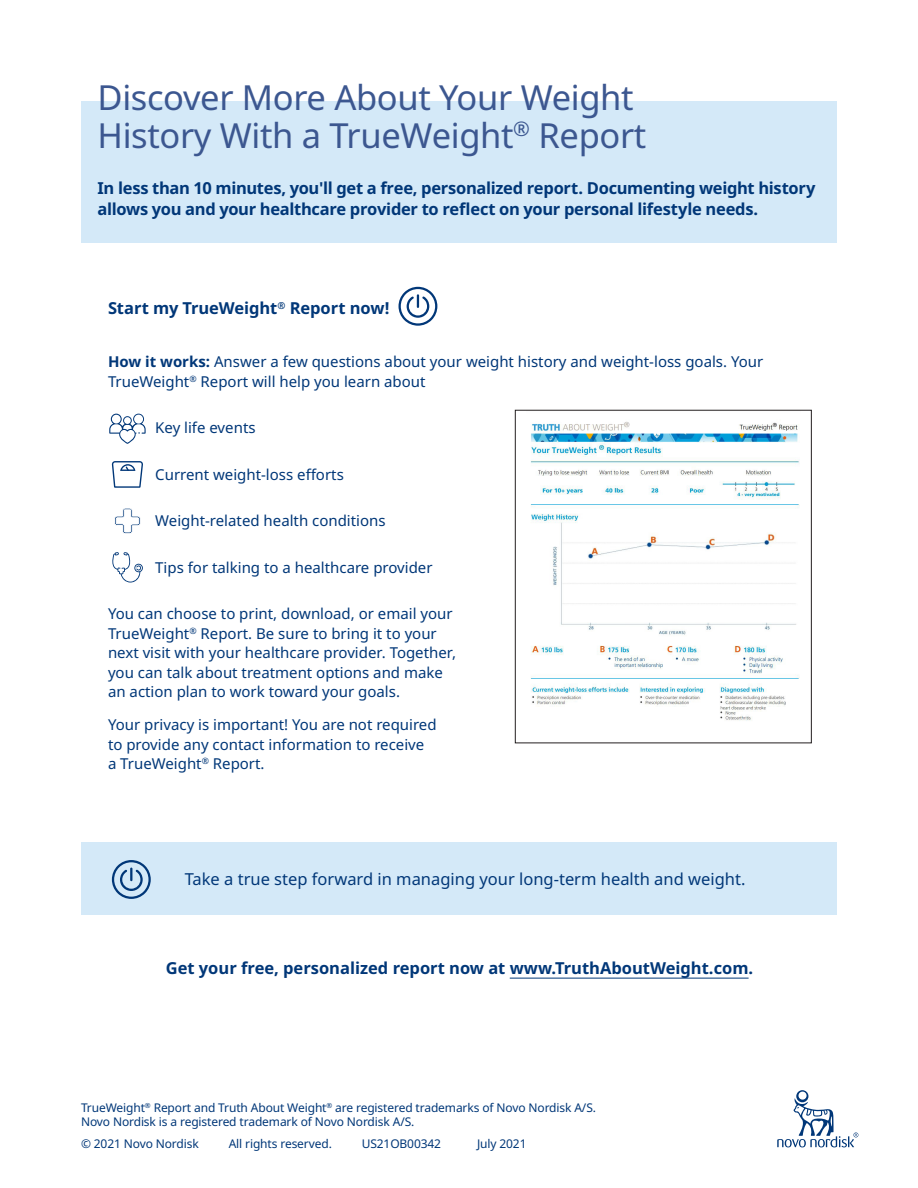
<style>
.page{position:relative;width:918px;height:1188px;background:#fff}
.page>*{position:absolute;margin:0;border:0;box-sizing:border-box;transform-origin:0 0}
.t1{font:34.5px/37.5px "Apis";letter-spacing:-.01em;color:#3c5790}
.Subheading{font:700 16.5px/21px "Apis";letter-spacing:-.02em;color:#013778}
.Body{font:700 16.5px "Apis";color:#013778}
.Body-2{font:16.5px "Apis";color:#013778}
.Body-3{font:15px/19.5px "Apis";color:#013778}
.body_-_icons{font:15px "Apis";color:#013778}
.t2{font:12px/14.4px "Apis";letter-spacing:-.01em;color:#013778}
.s1{font-weight:700}
</style>
<div class="page">
<div style="left:81px;top:101px;width:756px;height:142px;background:#d4e9f8"></div>
<div style="left:81px;top:843px;width:756px;height:72px;background:#d4e9f8"></div>
<hr style="left:510px;top:978px;width:239px;height:1px;background:#013778">
<svg style="left:777px;top:1090px;width:81px;height:57px"></svg>
<svg style="left:399px;top:287px;width:38px;height:39px"></svg>
<svg style="left:112px;top:461px;width:31px;height:27px"></svg>
<svg style="left:109px;top:414px;width:37px;height:30px"></svg>
<svg style="left:112px;top:552px;width:31px;height:31px"></svg>
<svg style="left:114px;top:508px;width:27px;height:26px"></svg>
<svg style="left:112px;top:860px;width:39px;height:39px"></svg>
<img style="left:530px;top:421px;width:270px;height:300px">
<div style="left:515px;top:410px;width:296px;height:333px;border:1px solid #231f20"></div>
<p class="t1" style="left:98px;top:80px;width:550px">Discover More About Your Weight<br>History With a TrueWeight<sup>®</sup> Report</p>
<p class="Subheading" style="left:98px;top:178px;width:720px">In less than 10 minutes, you'll get a free, personalized report. Documenting weight history allows you and your healthcare provider to reflect on your personal lifestyle needs.</p>
<p class="Subheading" style="left:108px;top:298px;width:283px">Start my TrueWeight<sup>®</sup> Report now!</p>
<p class="Body-3" style="left:108px;top:353px;width:657px"><span class="s1">How it works:</span> Answer a few questions about your weight history and weight-loss goals. Your<br>TrueWeight<sup>®</sup> Report will help you learn about</p>
<p class="body_-_icons" style="left:155px;top:417px;width:102px">Key life events</p>
<p class="body_-_icons" style="left:155px;top:464px;width:190px">Current weight-loss efforts</p>
<p class="body_-_icons" style="left:155px;top:510px;width:232px">Weight-related health conditions</p>
<p class="body_-_icons" style="left:155px;top:557px;width:279px">Tips for talking to a healthcare provider</p>
<p class="Body-3" style="left:108px;top:605px;width:350px">You can choose to print, download, or email your TrueWeight<sup>®</sup> Report. Be sure to bring it to your next visit with your healthcare provider. Together, you can talk about treatment options and make an action plan to work toward your goals.</p>
<p class="Body-3" style="left:108px;top:716px;width:330px">Your privacy is important! You are not required to provide any contact information to receive<br>a TrueWeight<sup>®</sup> Report.</p>
<p class="Body-2" style="left:185px;top:867px;width:562px">Take a true step forward in managing your long-term health and weight.</p>
<p class="Body" style="left:166px;top:956px;width:589px">Get your free, personalized report now at www.TruthAboutWeight.com.</p>
<p class="t2" style="left:81px;top:1101px;width:517px">TrueWeight<sup>®</sup> Report and Truth About Weight<sup>®</sup> are registered trademarks of Novo Nordisk A/S.<br>Novo Nordisk is a registered trademark of Novo Nordisk A/S.</p>
<p class="t2" style="left:81px;top:1136px;width:119px">© 2021 Novo Nordisk</p>
<p class="t2" style="left:229px;top:1136px;width:105px">All rights reserved.</p>
<p class="t2" style="left:362px;top:1136px;width:81px">US21OB00342</p>
<p class="t2" style="left:477px;top:1136px;width:51px">July 2021</p>
</div>
